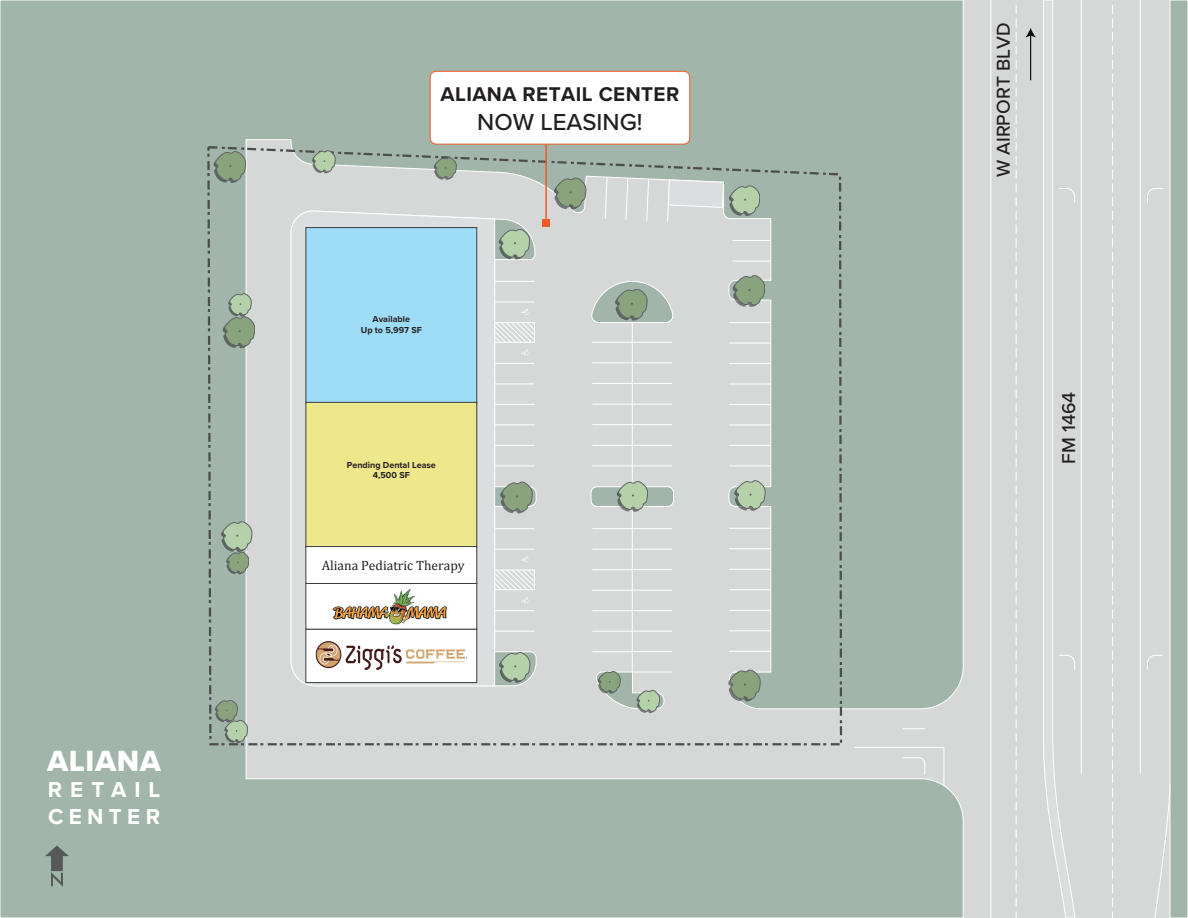
<style>
.page{position:relative;width:1188px;height:918px;background:#d6d8d8}
.page>*{position:absolute;margin:0;border:0;box-sizing:border-box;transform-origin:0 0}
.t1{font:30.3px "Proxima Nova Extrabld";letter-spacing:.02em;color:#fff}
.t2{font:500 24px "Proxima Nova";color:#231f20}
.t3{font:700 22.35px/26.5px "Proxima Nova";letter-spacing:.27em;color:#fff}
.t4{font:700 20.7px "Proxima Nova";letter-spacing:.02em;color:#231f20}
.t5{font:500 19.2px "Proxima Nova";color:#231f20}
.t6{font:13.5px "Cambria";color:#231f20}
.t7{font:700 9px/10.8px "Proxima Nova";color:#231f20;text-align:center}
</style>
<div class="page">
<div style="left:0;top:0;width:964px;height:918px;background:#a2b5ab"></div>
<div style="left:1170px;top:0;width:18px;height:918px;background:#a2b5ab;border:1px solid #fff"></div>
<svg style="left:45px;top:846px;width:24px;height:41px"></svg>
<svg style="left:1016px;top:5px;width:1px;height:913px"></svg>
<svg style="left:1112px;top:5px;width:1px;height:913px"></svg>
<hr style="left:991px;top:0;width:1px;height:918px;background:#fff">
<hr style="left:1081px;top:0;width:1px;height:774px;background:#fff">
<hr style="left:1140px;top:0;width:1px;height:774px;background:#fff">
<svg style="left:1154px;top:783px;width:16px;height:135px"></svg>
<svg style="left:902px;top:728px;width:23px;height:1px"></svg>
<svg style="left:854px;top:747px;width:90px;height:39px"></svg>
<svg style="left:1147px;top:655px;width:16px;height:15px"></svg>
<svg style="left:1147px;top:188px;width:16px;height:15px"></svg>
<svg style="left:1043px;top:0;width:33px;height:918px"></svg>
<svg style="left:206px;top:145px;width:637px;height:602px"></svg>
<svg style="left:312px;top:151px;width:23px;height:22px"></svg>
<svg style="left:499px;top:652px;width:31px;height:31px"></svg>
<svg style="left:499px;top:229px;width:31px;height:31px"></svg>
<svg style="left:734px;top:480px;width:31px;height:31px"></svg>
<svg style="left:667px;top:179px;width:93px;height:43px"></svg>
<svg style="left:617px;top:481px;width:31px;height:31px"></svg>
<svg style="left:595px;top:671px;width:69px;height:42px"></svg>
<svg style="left:215px;top:700px;width:33px;height:43px"></svg>
<svg style="left:221px;top:522px;width:31px;height:52px;background:#9eb29b"></svg>
<svg style="left:434px;top:158px;width:22px;height:22px"></svg>
<svg style="left:728px;top:670px;width:32px;height:32px"></svg>
<svg style="left:500px;top:482px;width:32px;height:31px"></svg>
<svg style="left:223px;top:294px;width:32px;height:54px;background:#98aa94"></svg>
<svg style="left:214px;top:151px;width:32px;height:32px"></svg>
<svg style="left:733px;top:275px;width:32px;height:32px"></svg>
<svg style="left:591px;top:281px;width:82px;height:42px"></svg>
<svg style="left:554px;top:178px;width:32px;height:31px"></svg>
<hr style="left:1030px;top:35px;width:1px;height:45px;background:#040503">
<svg style="left:1025px;top:28px;width:11px;height:10px"></svg>
<img style="left:313px;top:642px;width:156px;height:27px">
<img style="left:331px;top:587px;width:121px;height:38px">
<hr style="left:545px;top:139px;width:2px;height:84px;background:#f15929">
<div style="left:542px;top:219px;width:8px;height:8px;background:#f15929"></div>
<div style="left:430px;top:71px;width:260px;height:73px;background:#fff;border-radius:6px"></div>
<div style="left:430px;top:71px;width:260px;height:74px;border:1px solid #f15929;border-radius:6px"></div>
<h1 class="t1" style="left:47px;top:738px;width:115px">ALIANA</h1>
<h3 class="t3" style="left:48px;top:776px;width:114px">RETAIL<br>CENTER</h3>
<h3 class="t4" style="left:441px;top:79px;width:240px">ALIANA RETAIL CENTER</h3>
<h2 class="t2" style="left:477px;top:104px;width:167px">NOW LEASING!</h2>
<p class="t7" style="left:361px;top:314px;width:63px">Available<br>Up to 5,997 SF</p>
<p class="t7" style="left:347px;top:459px;width:91px">Pending Dental Lease<br>4,500 SF</p>
<h3 class="t6" style="left:322px;top:557px;width:144px">Aliana Pediatric Therapy</h3>
<h3 class="t5" style="left:989px;top:177px;width:156px;rotate:-90deg">W AIRPORT BLVD</h3>
<h3 class="t5" style="left:1054px;top:464px;width:73px;rotate:-90deg">FM 1464</h3>
</div>
